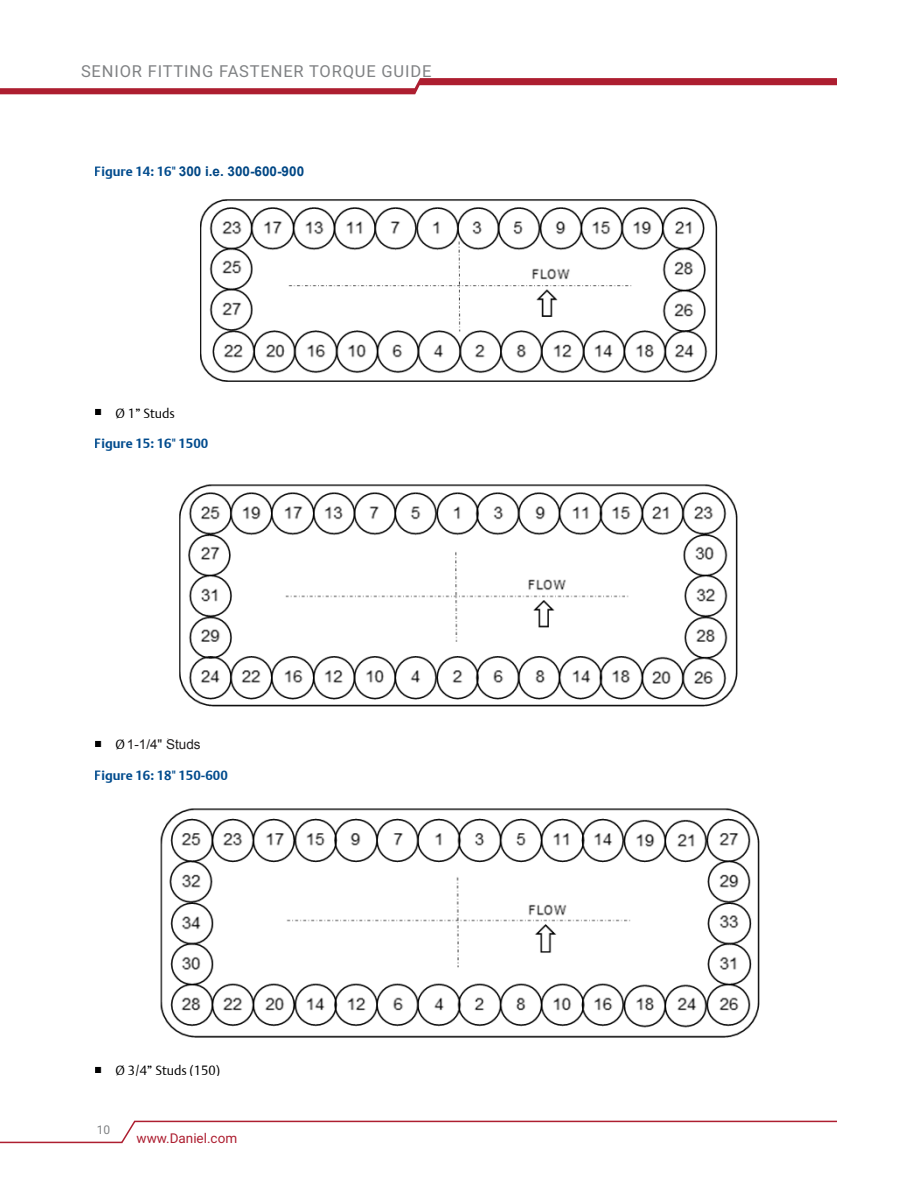
<style>
.page{position:relative;width:918px;height:1188px;background:#fff}
.page>*{position:absolute;margin:0;border:0;box-sizing:border-box;transform-origin:0 0}
.t1{font:16.5px "Roboto";letter-spacing:.05em;color:#808284}
.t2{font:700 13.5px "Arial";color:#004785}
.t3{font:13.5px "Roboto";color:#ad1e30}
.t4{font:13.5px "Arial";color:#221f1f}
.t5{font:13.05px "DTL Argo T Bold";color:#004b8d}
.t6{font:13.05px "DTL Argo T Light";color:#000}
.t7{font:12px "Roboto";color:#808284}
</style>
<div class="page">
<svg style="left:0;top:1120px;width:837px;height:24px"></svg>
<svg style="left:0;top:78px;width:837px;height:16px"></svg>
<img style="left:200px;top:199px;width:518px;height:183px">
<img style="left:179px;top:484px;width:559px;height:223px">
<img style="left:160px;top:808px;width:600px;height:230px">
<p class="t1" style="left:81px;top:64px;width:352px">SENIOR FITTING FASTENER TORQUE GUIDE</p>
<p class="t2" style="left:179px;top:163px;width:127px">300 i.e. 300-600-900</p>
<p class="t5" style="left:95px;top:166px;width:134px">Figure 14: 16" 600-900</p>
<p class="t6" style="left:95px;top:408px;width:82px"><sup>■</sup> Ø 1” Studs</p>
<p class="t5" style="left:95px;top:439px;width:115px">Figure 15: 16" 1500</p>
<p class="t4" style="left:127px;top:737px;width:75px">1-1/4" Studs</p>
<p class="t6" style="left:95px;top:739px;width:82px"><sup>■</sup> Ø 1” Studs</p>
<p class="t5" style="left:95px;top:770px;width:134px">Figure 16: 18" 150-600</p>
<p class="t6" style="left:95px;top:1065px;width:127px"><sup>■</sup> Ø 3/4” Studs (150)</p>
<p class="t7" style="left:97px;top:1124px;width:15px">10</p>
<p class="t3" style="left:137px;top:1133px;width:102px">www.Daniel.com</p>
</div>
